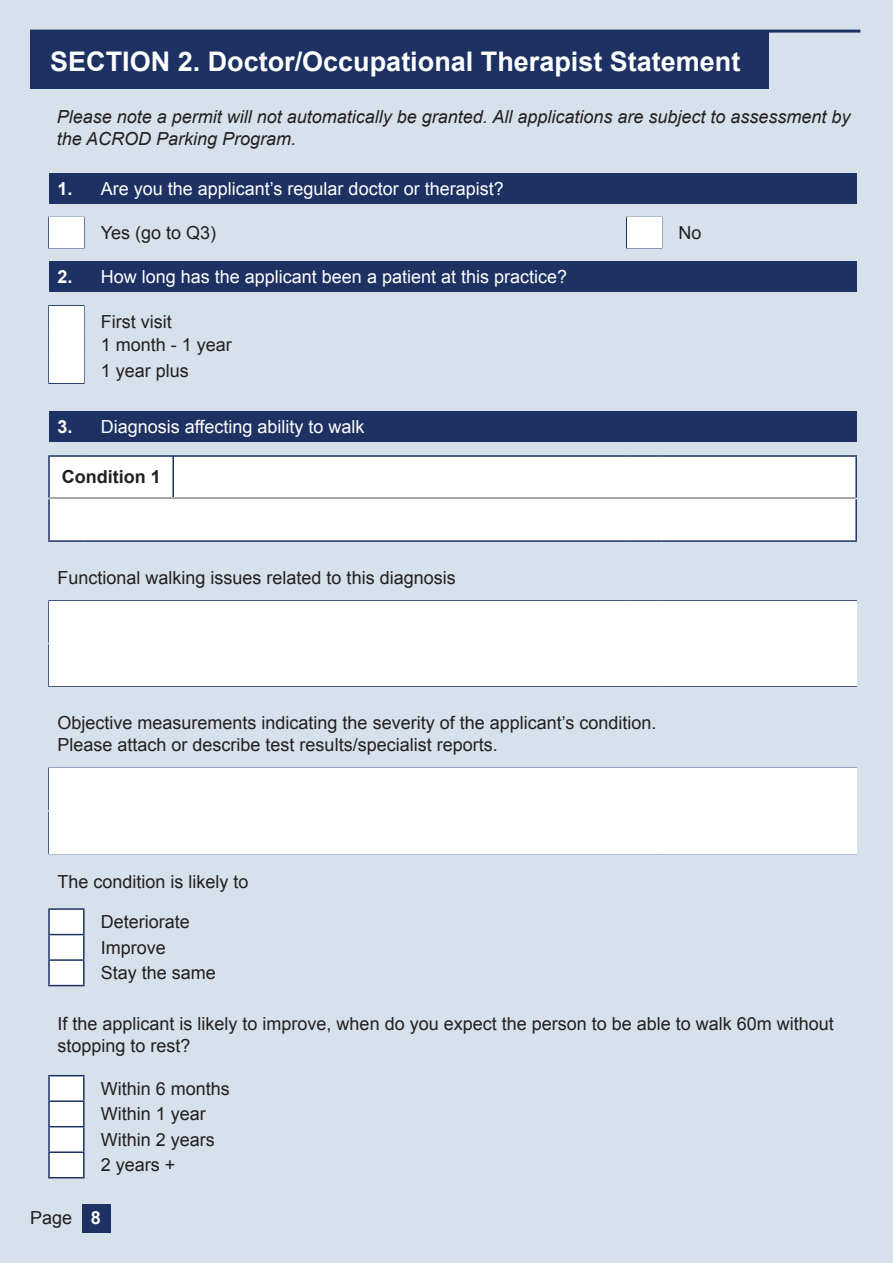
<style>
.page{position:relative;width:893px;height:1263px;background:#d6e1eb}
.page>*{position:absolute;margin:0;border:0;box-sizing:border-box;transform-origin:0 0}
.t1{font:700 27px "Arial";color:#fff}
.t2{font:18px/25.5px "Arial";color:#231f20}
.t3{font:18px "Arial";color:#fff}
.t4{font:italic 18px/22.5px "Arial";color:#231f20}
.t5{font:700 18px "Arial";color:#231f20}
.s1{font-weight:700}
.s2{font-weight:700;color:#fff}
</style>
<div class="page">
<hr style="left:48px;top:853px;width:36px;height:1px;background:#1d3162">
<hr style="left:84px;top:853px;width:543px;height:1px;background:#1d3162">
<hr style="left:627px;top:853px;width:35px;height:1px;background:#1d3162">
<hr style="left:662px;top:853px;width:195px;height:1px;background:#1d3162">
<hr style="left:855px;top:812px;width:2px;height:41px;background:#1d3162">
<hr style="left:48px;top:812px;width:2px;height:41px;background:#1d3162">
<hr style="left:855px;top:769px;width:2px;height:41px;background:#1d3162">
<hr style="left:48px;top:769px;width:2px;height:41px;background:#1d3162">
<hr style="left:48px;top:768px;width:36px;height:1px;background:#1d3162">
<hr style="left:662px;top:768px;width:195px;height:1px;background:#1d3162">
<hr style="left:48px;top:685px;width:36px;height:2px;background:#1d3162">
<hr style="left:84px;top:685px;width:543px;height:2px;background:#1d3162">
<hr style="left:627px;top:685px;width:35px;height:2px;background:#1d3162">
<hr style="left:662px;top:685px;width:195px;height:2px;background:#1d3162">
<hr style="left:855px;top:644px;width:2px;height:41px;background:#1d3162">
<hr style="left:48px;top:644px;width:2px;height:41px;background:#1d3162">
<hr style="left:855px;top:602px;width:2px;height:41px;background:#1d3162">
<hr style="left:48px;top:602px;width:2px;height:41px;background:#1d3162">
<hr style="left:48px;top:600px;width:36px;height:2px;background:#1d3162">
<hr style="left:84px;top:600px;width:543px;height:2px;background:#1d3162">
<hr style="left:627px;top:600px;width:35px;height:2px;background:#1d3162">
<hr style="left:662px;top:600px;width:195px;height:2px;background:#1d3162">
<hr style="left:30px;top:30px;width:830px;height:3px;background:#1d3162">
<hr style="left:48px;top:382px;width:37px;height:2px;background:#1d3162">
<hr style="left:626px;top:247px;width:36px;height:1px;background:#1d3162">
<svg style="left:626px;top:218px;width:1px;height:29px"></svg>
<hr style="left:626px;top:217px;width:36px;height:1px;background:#1d3162">
<hr style="left:48px;top:247px;width:37px;height:1px;background:#1d3162">
<hr style="left:83px;top:218px;width:2px;height:29px;background:#1d3162">
<hr style="left:48px;top:218px;width:2px;height:29px;background:#1d3162">
<hr style="left:48px;top:217px;width:37px;height:1px;background:#1d3162">
<hr style="left:83px;top:333px;width:2px;height:24px;background:#1d3162">
<hr style="left:83px;top:307px;width:2px;height:24px;background:#1d3162">
<hr style="left:83px;top:358px;width:2px;height:24px;background:#1d3162">
<hr style="left:48px;top:333px;width:2px;height:24px;background:#1d3162">
<hr style="left:48px;top:307px;width:2px;height:24px;background:#1d3162">
<hr style="left:48px;top:358px;width:2px;height:24px;background:#1d3162">
<hr style="left:48px;top:305px;width:37px;height:2px;background:#1d3162">
<hr style="left:48px;top:357px;width:37px;height:1px;background:#1d3162">
<hr style="left:48px;top:331px;width:37px;height:2px;background:#1d3162">
<div style="left:49px;top:218px;width:35px;height:30px;background:#fff"></div>
<div style="left:627px;top:218px;width:35px;height:30px;background:#fff"></div>
<div style="left:49px;top:306px;width:35px;height:26px;background:#fff"></div>
<div style="left:49px;top:332px;width:35px;height:26px;background:#fff"></div>
<div style="left:49px;top:358px;width:35px;height:25px;background:#fff"></div>
<div style="left:49px;top:601px;width:807px;height:42px;background:#fff"></div>
<div style="left:49px;top:643px;width:807px;height:43px;background:#fff"></div>
<div style="left:49px;top:768px;width:807px;height:43px;background:#fff"></div>
<div style="left:49px;top:811px;width:807px;height:42px;background:#fff"></div>
<div style="left:49px;top:456px;width:807px;height:42px;background:#fff"></div>
<div style="left:49px;top:498px;width:807px;height:43px;background:#fff"></div>
<div style="left:49px;top:412px;width:35px;height:30px;background:#1d3162"></div>
<div style="left:84px;top:412px;width:772px;height:30px;background:#1d3162"></div>
<hr style="left:48px;top:455px;width:36px;height:2px;background:#1d3162">
<hr style="left:48px;top:457px;width:2px;height:41px;background:#1d3162">
<hr style="left:84px;top:455px;width:543px;height:2px;background:#1d3162">
<hr style="left:627px;top:455px;width:35px;height:2px;background:#1d3162">
<hr style="left:662px;top:455px;width:195px;height:2px;background:#1d3162">
<hr style="left:855px;top:457px;width:2px;height:41px;background:#1d3162">
<hr style="left:48px;top:499px;width:2px;height:41px;background:#1d3162">
<hr style="left:855px;top:499px;width:2px;height:41px;background:#1d3162">
<hr style="left:48px;top:540px;width:36px;height:2px;background:#1d3162">
<hr style="left:84px;top:540px;width:543px;height:2px;background:#1d3162">
<hr style="left:627px;top:540px;width:35px;height:2px;background:#1d3162">
<hr style="left:662px;top:540px;width:195px;height:2px;background:#1d3162">
<hr style="left:172px;top:456px;width:2px;height:43px;background:#1d3162">
<img style="left:49px;top:498px;width:806px;height:1px">
<div style="left:30px;top:31px;width:738px;height:58px;background:#1d3162"></div>
<div style="left:49px;top:174px;width:35px;height:30px;background:#1d3162"></div>
<div style="left:84px;top:174px;width:772px;height:30px;background:#1d3162"></div>
<div style="left:49px;top:261px;width:35px;height:31px;background:#1d3162"></div>
<div style="left:84px;top:261px;width:772px;height:31px;background:#1d3162"></div>
<div style="left:49px;top:909px;width:35px;height:25px;background:#fff"></div>
<div style="left:49px;top:934px;width:35px;height:26px;background:#fff"></div>
<div style="left:49px;top:960px;width:35px;height:25px;background:#fff"></div>
<hr style="left:83px;top:910px;width:2px;height:24px;background:#1d3162">
<hr style="left:48px;top:934px;width:37px;height:1px;background:#1d3162">
<hr style="left:83px;top:935px;width:2px;height:24px;background:#1d3162">
<hr style="left:48px;top:959px;width:37px;height:2px;background:#1d3162">
<hr style="left:83px;top:961px;width:2px;height:24px;background:#1d3162">
<hr style="left:48px;top:985px;width:37px;height:1px;background:#1d3162">
<hr style="left:48px;top:910px;width:2px;height:24px;background:#1d3162">
<hr style="left:48px;top:935px;width:2px;height:24px;background:#1d3162">
<hr style="left:48px;top:961px;width:2px;height:24px;background:#1d3162">
<hr style="left:48px;top:908px;width:37px;height:2px;background:#1d3162">
<div style="left:49px;top:1076px;width:35px;height:25px;background:#fff"></div>
<div style="left:49px;top:1101px;width:35px;height:26px;background:#fff"></div>
<div style="left:49px;top:1127px;width:35px;height:25px;background:#fff"></div>
<div style="left:49px;top:1152px;width:35px;height:26px;background:#fff"></div>
<hr style="left:83px;top:1076px;width:2px;height:24px;background:#1d3162">
<hr style="left:48px;top:1100px;width:37px;height:2px;background:#1d3162">
<hr style="left:83px;top:1102px;width:2px;height:24px;background:#1d3162">
<hr style="left:48px;top:1126px;width:37px;height:1px;background:#1d3162">
<hr style="left:83px;top:1127px;width:2px;height:24px;background:#1d3162">
<hr style="left:48px;top:1076px;width:2px;height:24px;background:#1d3162">
<hr style="left:48px;top:1102px;width:2px;height:24px;background:#1d3162">
<hr style="left:48px;top:1127px;width:2px;height:24px;background:#1d3162">
<hr style="left:48px;top:1075px;width:37px;height:1px;background:#1d3162">
<hr style="left:48px;top:1151px;width:37px;height:2px;background:#1d3162">
<hr style="left:48px;top:1153px;width:2px;height:24px;background:#1d3162">
<hr style="left:83px;top:1153px;width:2px;height:24px;background:#1d3162">
<hr style="left:48px;top:1177px;width:37px;height:1px;background:#1d3162">
<div style="left:82px;top:1204px;width:28px;height:28px;background:#1d3162"></div>
<h1 class="t1" style="left:50px;top:44px;width:692px">SECTION 2. Doctor/Occupational Therapist Statement</h1>
<p class="t4" style="left:57px;top:105px;width:795px">Please note a permit will not automatically be granted. All applications are subject to assessment by the ACROD Parking Program.</p>
<p class="t3" style="left:58px;top:177px;width:448px"><span class="s1">1.</span> Are you the applicant’s regular doctor or therapist?</p>
<p class="t2" style="left:101px;top:220px;width:117px">Yes (go to Q3)</p>
<p class="t2" style="left:679px;top:220px;width:25px">No</p>
<p class="t3" style="left:58px;top:265px;width:511px"><span class="s1">2.</span> How long has the applicant been a patient at this practice?</p>
<p class="t2" style="left:101px;top:310px;width:133px;line-height:23.7px">First visit<br>1 month - 1 year</p>
<p class="t2" style="left:101px;top:358px;width:90px">1 year plus</p>
<p class="t3" style="left:58px;top:415px;width:309px"><span class="s1">3.</span> Diagnosis affecting ability to walk</p>
<p class="t5" style="left:62px;top:465px;width:101px">Condition 1</p>
<p class="t2" style="left:58px;top:565px;width:400px">Functional walking issues related to this diagnosis</p>
<p class="t2" style="left:58px;top:711px;width:600px;line-height:22.5px">Objective measurements indicating the severity of the applicant’s condition.<br>Please attach or describe test results/specialist reports.</p>
<p class="t2" style="left:58px;top:869px;width:193px">The condition is likely to</p>
<p class="t2" style="left:101px;top:909px;width:117px">Deteriorate<br>Improve<br>Stay the same</p>
<p class="t2" style="left:58px;top:1012px;width:778px;line-height:22.5px">If the applicant is likely to improve, when do you expect the person to be able to walk 60m without stopping to rest?</p>
<p class="t2" style="left:101px;top:1076px;width:131px">Within 6 months<br>Within 1 year<br>Within 2 years<br>2 years +</p>
<p class="t2" style="left:30px;top:1205px;width:72px">Page <span class="s2">8</span></p>
</div>
